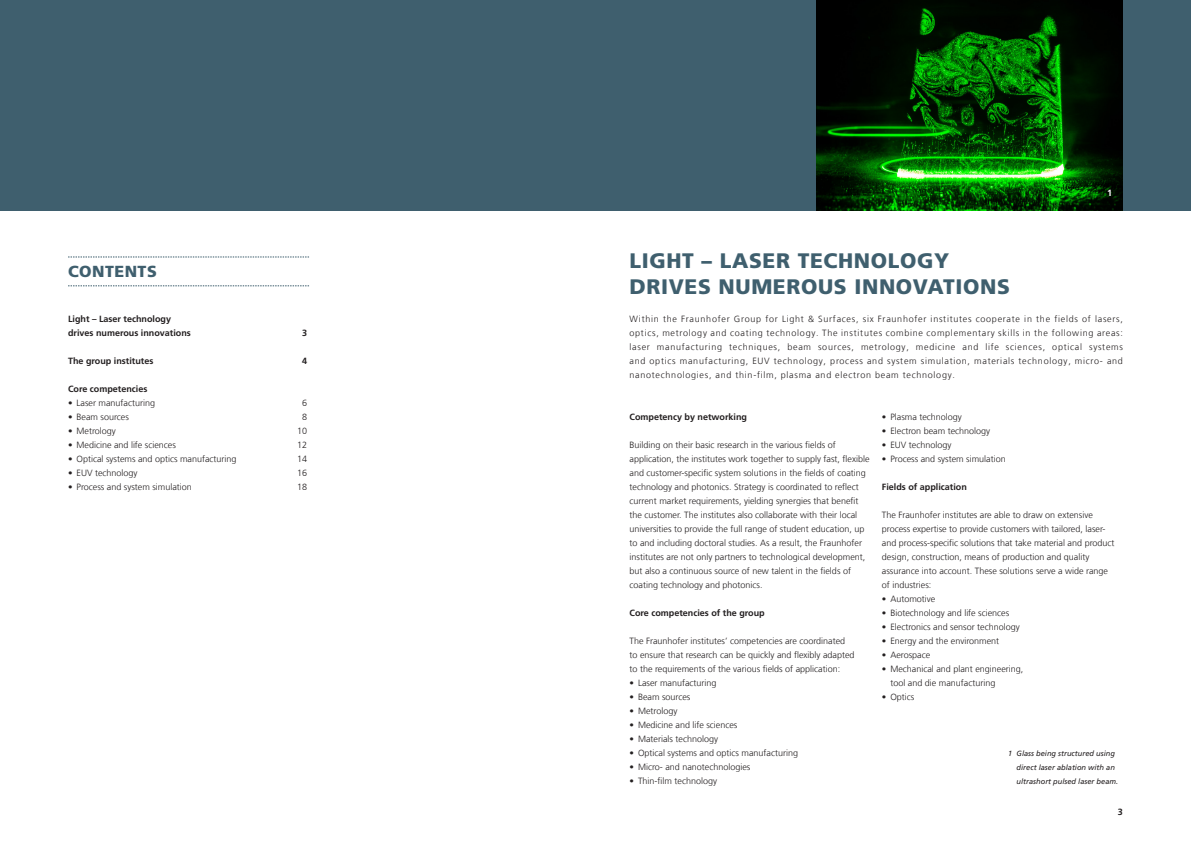
<style>
.page{position:relative;width:1191px;height:842px;background:#fff}
.page>*{position:absolute;margin:0;border:0;box-sizing:border-box;transform-origin:0 0}
.t1{font:900 21px/26px "Frutiger LT Com";letter-spacing:.03em;color:#3f5f6e}
.t2{font:900 16px "Frutiger LT Com";letter-spacing:.03em;color:#3f5f6e}
.t3{font:300 9px/14px "Frutiger LT Com";color:#231f20}
.t4{font:700 9px/14px "Frutiger LT Com";color:#231f20}
.t5{font:700 9px "Frutiger LT Com";color:#fff}
.t6{font:italic 7.5px/14px "Frutiger LT Com";color:#231f20}
</style>
<div class="page">
<div style="left:0;top:0;width:1191px;height:210px;background:#3f5f6e"></div>
<svg style="left:68px;top:257px;width:241px;height:1px"></svg>
<svg style="left:68px;top:286px;width:241px;height:1px"></svg>
<img style="left:816px;top:0;width:307px;height:210px">
<h2 class="t2" style="left:68px;top:262px;width:90px">CONTENTS</h2>
<p class="t4" style="left:68px;top:312px;width:124px">Light – Laser technology drives numerous innovations</p>
<p class="t4" style="left:302px;top:326px;width:7px">3</p>
<p class="t4" style="left:68px;top:354px;width:87px">The group institutes</p>
<p class="t4" style="left:302px;top:354px;width:7px">4</p>
<p class="t4" style="left:68px;top:382px;width:81px">Core competencies</p>
<p class="t3" style="left:68px;top:396px;width:89px">• Laser manufacturing</p>
<p class="t3" style="left:302px;top:396px;width:7px">6</p>
<p class="t3" style="left:68px;top:410px;width:62px">• Beam sources</p>
<p class="t3" style="left:302px;top:410px;width:7px">8</p>
<p class="t3" style="left:68px;top:424px;width:49px">• Metrology</p>
<p class="t3" style="left:297px;top:424px;width:12px">10</p>
<p class="t3" style="left:68px;top:438px;width:109px">• Medicine and life sciences</p>
<p class="t3" style="left:297px;top:438px;width:12px">12</p>
<p class="t3" style="left:68px;top:452px;width:170px">• Optical systems and optics manufacturing</p>
<p class="t3" style="left:297px;top:452px;width:12px">14</p>
<p class="t3" style="left:68px;top:466px;width:71px">• EUV technology</p>
<p class="t3" style="left:297px;top:466px;width:12px">16</p>
<p class="t3" style="left:68px;top:480px;width:125px">• Process and system simulation</p>
<p class="t3" style="left:297px;top:480px;width:12px">18</p>
<p class="t5" style="left:1107px;top:188px;width:7px">1</p>
<h1 class="t1" style="left:629px;top:247px;width:382px">LIGHT – LASER TECHNOLOGY<br>DRIVES NUMEROUS INNOVATIONS</h1>
<p class="t3" style="left:629px;top:312px;width:495px;text-align:justify">Within the Fraunhofer Group for Light &amp; Surfaces, six Fraunhofer institutes cooperate in the fields of lasers, optics, metrology and coating technology. The institutes combine complementary skills in the following areas: laser manufacturing techniques, beam sources, metrology, medicine and life sciences, optical systems and optics manufacturing, EUV technology, process and system simulation, materials technology, micro- and nanotechnologies, and thin-film, plasma and electron beam technology.</p>
<p class="t4" style="left:629px;top:410px;width:119px">Competency by networking</p>
<p class="t3" style="left:629px;top:438px;width:242px">Building on their basic research in the various fields of application, the institutes work together to supply fast, flexible and customer-specific system solutions in the fields of coating technology and photonics. Strategy is coordinated to reflect current market requirements, yielding synergies that benefit the customer. The institutes also collaborate with their local universities to provide the full range of student education, up to and including doctoral studies. As a result, the Fraunhofer institutes are not only partners to technological development, but also a continuous source of new talent in the fields of coating technology and photonics.</p>
<p class="t4" style="left:629px;top:606px;width:137px">Core competencies of the group</p>
<p class="t3" style="left:629px;top:634px;width:227px">The Fraunhofer institutes’ competencies are coordinated to ensure that research can be quickly and flexibly adapted to the requirements of the various fields of application:</p>
<p class="t3" style="left:629px;top:676px;width:89px">• Laser manufacturing</p>
<p class="t3" style="left:629px;top:690px;width:62px">• Beam sources</p>
<p class="t3" style="left:629px;top:704px;width:49px">• Metrology</p>
<p class="t3" style="left:629px;top:718px;width:109px">• Medicine and life sciences</p>
<p class="t3" style="left:629px;top:732px;width:90px">• Materials technology</p>
<p class="t3" style="left:629px;top:746px;width:170px">• Optical systems and optics manufacturing</p>
<p class="t3" style="left:629px;top:760px;width:122px">• Micro- and nanotechnologies</p>
<p class="t3" style="left:629px;top:774px;width:89px">• Thin-film technology</p>
<p class="t3" style="left:882px;top:410px;width:82px">• Plasma technology</p>
<p class="t3" style="left:882px;top:424px;width:110px">• Electron beam technology</p>
<p class="t3" style="left:882px;top:438px;width:71px">• EUV technology</p>
<p class="t3" style="left:882px;top:452px;width:125px">• Process and system simulation</p>
<p class="t4" style="left:882px;top:480px;width:87px">Fields of application</p>
<p class="t3" style="left:882px;top:508px;width:234px">The Fraunhofer institutes are able to draw on extensive process expertise to provide customers with tailored, laser&shy;and process-specific solutions that take material and product design, construction, means of production and quality assurance into account. These solutions serve a wide range of industries:</p>
<p class="t3" style="left:882px;top:592px;width:55px">• Automotive</p>
<p class="t3" style="left:882px;top:606px;width:129px">• Biotechnology and life sciences</p>
<p class="t3" style="left:882px;top:620px;width:139px">• Electronics and sensor technology</p>
<p class="t3" style="left:882px;top:634px;width:119px">• Energy and the environment</p>
<p class="t3" style="left:882px;top:648px;width:50px">• Aerospace</p>
<p class="t3" style="left:890px;top:662px;width:135px;text-indent:-9px">• Mechanical and plant engineering, tool and die manufacturing</p>
<p class="t3" style="left:882px;top:690px;width:34px">• Optics</p>
<p class="t6" style="left:1016px;top:746px;width:103px;text-indent:-9px">1 Glass being structured using direct laser ablation with an ultrashort pulsed laser beam.</p>
<p class="t4" style="left:1118px;top:805px;width:7px">3</p>
</div>
